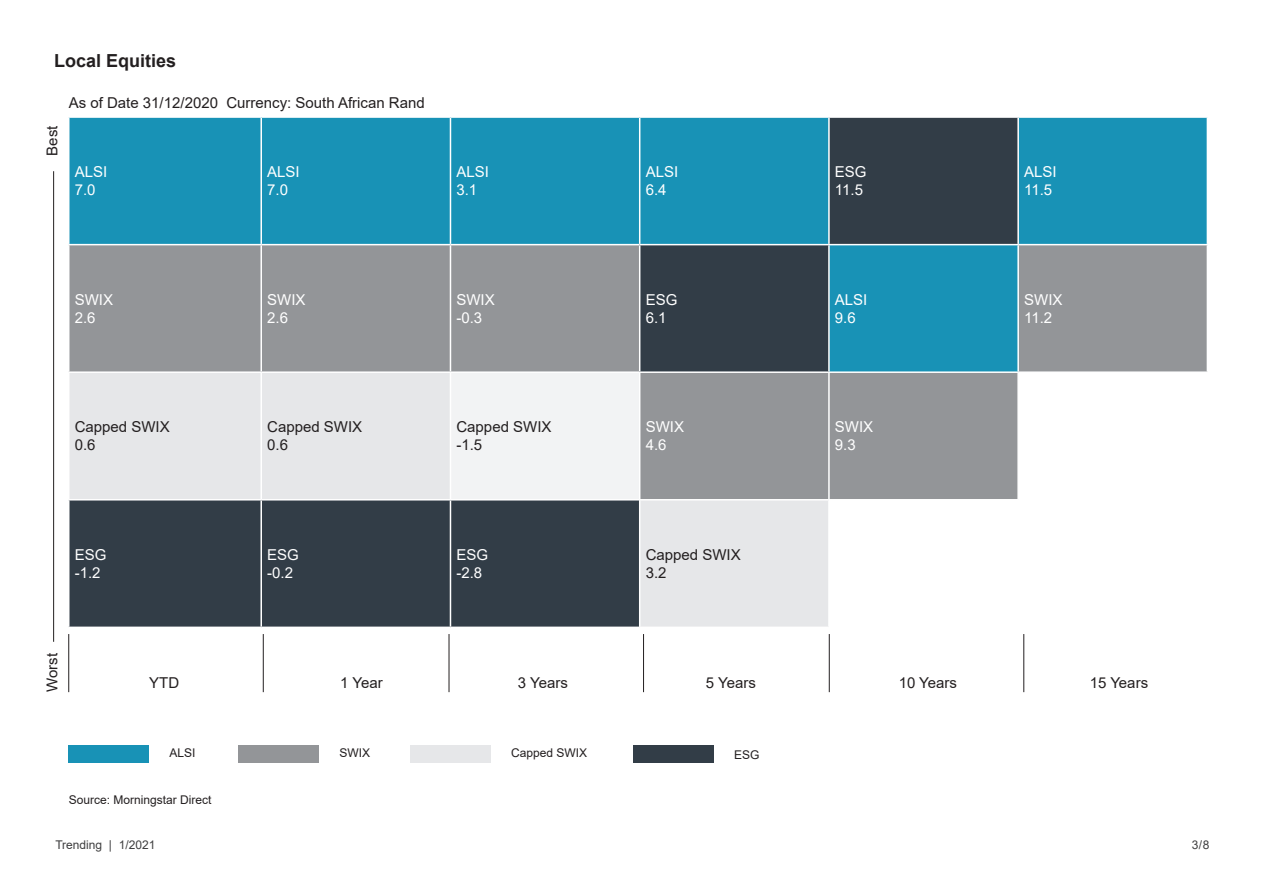
<style>
.page{position:relative;width:1263px;height:893px;background:#fff}
.page>*{position:absolute;margin:0;border:0;box-sizing:border-box;transform-origin:0 0}
.t1{font:700 18px "Arial";color:#231f20}
.t2{font:15px "Arial";color:#231f20}
.t3{font:15px "Arial";color:#fff}
.t4{font:12px "Arial";color:#231f20}
.t5{font:12px "Arial";color:#3e3e3f}
</style>
<div class="page">
<div style="left:1019px;top:118px;width:188px;height:126px;background:#1892b6"></div>
<svg style="left:69px;top:118px;width:948px;height:509px;background:#3e788d"></svg>
<svg style="left:69px;top:245px;width:1138px;height:254px;fill:#939598"></svg>
<div style="left:261px;top:245px;width:189px;height:127px;background:#939598"></div>
<div style="left:450px;top:245px;width:190px;height:127px;background:#939598"></div>
<div style="left:640px;top:245px;width:189px;height:127px;background:#323d47"></div>
<div style="left:69px;top:373px;width:381px;height:126px;background:#e6e7e9"></div>
<div style="left:450px;top:372px;width:190px;height:128px;background:#f2f3f4"></div>
<div style="left:640px;top:500px;width:189px;height:127px;background:#e6e7e9"></div>
<hr style="left:1017px;top:245px;width:2px;height:126px;background:#fff">
<hr style="left:1017px;top:373px;width:2px;height:126px;background:#fff">
<hr style="left:260px;top:118px;width:2px;height:126px;background:#fff">
<hr style="left:828px;top:118px;width:2px;height:126px;background:#fff">
<hr style="left:260px;top:245px;width:2px;height:126px;background:#fff">
<hr style="left:828px;top:245px;width:2px;height:126px;background:#fff">
<hr style="left:260px;top:373px;width:2px;height:126px;background:#fff">
<hr style="left:828px;top:373px;width:2px;height:126px;background:#fff">
<hr style="left:260px;top:500px;width:2px;height:127px;background:#fff">
<hr style="left:828px;top:500px;width:2px;height:127px;background:#fff">
<hr style="left:450px;top:118px;width:1px;height:126px;background:#fff">
<hr style="left:639px;top:118px;width:1px;height:126px;background:#fff">
<hr style="left:450px;top:245px;width:1px;height:126px;background:#fff">
<hr style="left:639px;top:245px;width:1px;height:126px;background:#fff">
<hr style="left:450px;top:373px;width:1px;height:126px;background:#fff">
<hr style="left:639px;top:373px;width:1px;height:126px;background:#fff">
<hr style="left:450px;top:500px;width:1px;height:127px;background:#fff">
<hr style="left:639px;top:500px;width:1px;height:127px;background:#fff">
<hr style="left:69px;top:244px;width:192px;height:1px;background:#fff">
<hr style="left:261px;top:244px;width:189px;height:1px;background:#fff">
<hr style="left:450px;top:244px;width:190px;height:1px;background:#fff">
<hr style="left:640px;top:244px;width:189px;height:1px;background:#fff">
<hr style="left:829px;top:244px;width:189px;height:1px;background:#fff">
<hr style="left:69px;top:371px;width:192px;height:2px;background:#fff">
<hr style="left:261px;top:371px;width:189px;height:2px;background:#fff">
<hr style="left:450px;top:371px;width:190px;height:2px;background:#fff">
<hr style="left:640px;top:371px;width:189px;height:2px;background:#fff">
<hr style="left:829px;top:371px;width:189px;height:2px;background:#fff">
<hr style="left:1018px;top:371px;width:190px;height:2px;background:#fff">
<hr style="left:69px;top:499px;width:192px;height:1px;background:#fff">
<hr style="left:261px;top:499px;width:189px;height:1px;background:#fff">
<hr style="left:450px;top:499px;width:190px;height:1px;background:#fff">
<hr style="left:640px;top:499px;width:189px;height:1px;background:#fff">
<hr style="left:829px;top:499px;width:189px;height:1px;background:#fff">
<hr style="left:68px;top:634px;width:1px;height:58px;background:#231f20">
<hr style="left:263px;top:634px;width:1px;height:58px;background:#231f20">
<hr style="left:449px;top:634px;width:1px;height:58px;background:#231f20">
<hr style="left:643px;top:634px;width:1px;height:58px;background:#231f20">
<hr style="left:829px;top:634px;width:1px;height:58px;background:#231f20">
<hr style="left:1023px;top:634px;width:1px;height:58px;background:#231f20">
<div style="left:68px;top:745px;width:81px;height:17px;background:#1892b6"></div>
<div style="left:238px;top:745px;width:81px;height:17px;background:#939598"></div>
<div style="left:410px;top:745px;width:81px;height:17px;background:#e6e7e9"></div>
<div style="left:633px;top:745px;width:81px;height:17px;background:#323d47"></div>
<hr style="left:53px;top:171px;width:1px;height:471px;background:#231f20">
<p class="t1" style="left:54px;top:48px;width:124px">Local Equities</p>
<p class="t2" style="left:42px;top:156px;width:32px;rotate:-90deg">Best</p>
<p class="t2" style="left:69px;top:93px;width:358px">As of Date 31/12/2020 Currency: South African Rand</p>
<p class="t3" style="left:75px;top:162px;width:34px">ALSI</p>
<p class="t3" style="left:75px;top:180px;width:22px">7.0</p>
<p class="t3" style="left:267px;top:162px;width:34px">ALSI</p>
<p class="t3" style="left:267px;top:180px;width:22px">7.0</p>
<p class="t3" style="left:456px;top:162px;width:34px">ALSI</p>
<p class="t3" style="left:456px;top:180px;width:22px">3.1</p>
<p class="t3" style="left:75px;top:289px;width:40px">SWIX</p>
<p class="t3" style="left:75px;top:307px;width:22px">2.6</p>
<p class="t3" style="left:267px;top:289px;width:40px">SWIX</p>
<p class="t3" style="left:267px;top:307px;width:22px">2.6</p>
<p class="t3" style="left:456px;top:289px;width:40px">SWIX</p>
<p class="t3" style="left:456px;top:307px;width:27px">-0.3</p>
<p class="t2" style="left:75px;top:417px;width:97px">Capped SWIX</p>
<p class="t2" style="left:75px;top:435px;width:22px">0.6</p>
<p class="t2" style="left:267px;top:417px;width:97px">Capped SWIX</p>
<p class="t2" style="left:267px;top:435px;width:22px">0.6</p>
<p class="t2" style="left:456px;top:417px;width:97px">Capped SWIX</p>
<p class="t2" style="left:456px;top:435px;width:27px">-1.5</p>
<p class="t3" style="left:646px;top:162px;width:34px">ALSI</p>
<p class="t3" style="left:646px;top:180px;width:22px">6.4</p>
<p class="t3" style="left:646px;top:289px;width:33px">ESG</p>
<p class="t3" style="left:646px;top:307px;width:22px">6.1</p>
<p class="t3" style="left:646px;top:417px;width:40px">SWIX</p>
<p class="t3" style="left:646px;top:435px;width:22px">4.6</p>
<p class="t3" style="left:835px;top:162px;width:33px">ESG</p>
<p class="t3" style="left:835px;top:180px;width:30px">11.5</p>
<p class="t3" style="left:835px;top:289px;width:34px">ALSI</p>
<p class="t3" style="left:835px;top:307px;width:22px">9.6</p>
<p class="t3" style="left:835px;top:417px;width:40px">SWIX</p>
<p class="t3" style="left:835px;top:435px;width:22px">9.3</p>
<p class="t3" style="left:1024px;top:162px;width:34px">ALSI</p>
<p class="t3" style="left:1024px;top:180px;width:30px">11.5</p>
<p class="t3" style="left:1024px;top:289px;width:40px">SWIX</p>
<p class="t3" style="left:1024px;top:307px;width:30px">11.2</p>
<p class="t3" style="left:75px;top:544px;width:33px">ESG</p>
<p class="t3" style="left:75px;top:562px;width:27px">-1.2</p>
<p class="t2" style="left:42px;top:692px;width:40px;rotate:-90deg">Worst</p>
<p class="t3" style="left:267px;top:544px;width:33px">ESG</p>
<p class="t3" style="left:267px;top:562px;width:27px">-0.2</p>
<p class="t3" style="left:456px;top:544px;width:33px">ESG</p>
<p class="t3" style="left:456px;top:562px;width:27px">-2.8</p>
<p class="t2" style="left:646px;top:544px;width:97px">Capped SWIX</p>
<p class="t2" style="left:646px;top:562px;width:22px">3.2</p>
<p class="t2" style="left:149px;top:673px;width:31px">YTD</p>
<p class="t2" style="left:340px;top:673px;width:44px">1 Year</p>
<p class="t2" style="left:518px;top:673px;width:52px">3 Years</p>
<p class="t2" style="left:706px;top:673px;width:52px">5 Years</p>
<p class="t2" style="left:899px;top:673px;width:60px">10 Years</p>
<p class="t2" style="left:1090px;top:673px;width:60px">15 Years</p>
<p class="t4" style="left:169px;top:745px;width:28px">ALSI</p>
<p class="t4" style="left:339px;top:745px;width:32px">SWIX</p>
<p class="t4" style="left:511px;top:745px;width:78px">Capped SWIX</p>
<p class="t4" style="left:734px;top:747px;width:27px">ESG</p>
<p class="t4" style="left:69px;top:792px;width:144px">Source: Morningstar Direct</p>
<p class="t5" style="left:55px;top:836px;width:102px">Trending | 1/2021</p>
<p class="t5" style="left:1192px;top:837px;width:19px">3/8</p>
</div>
